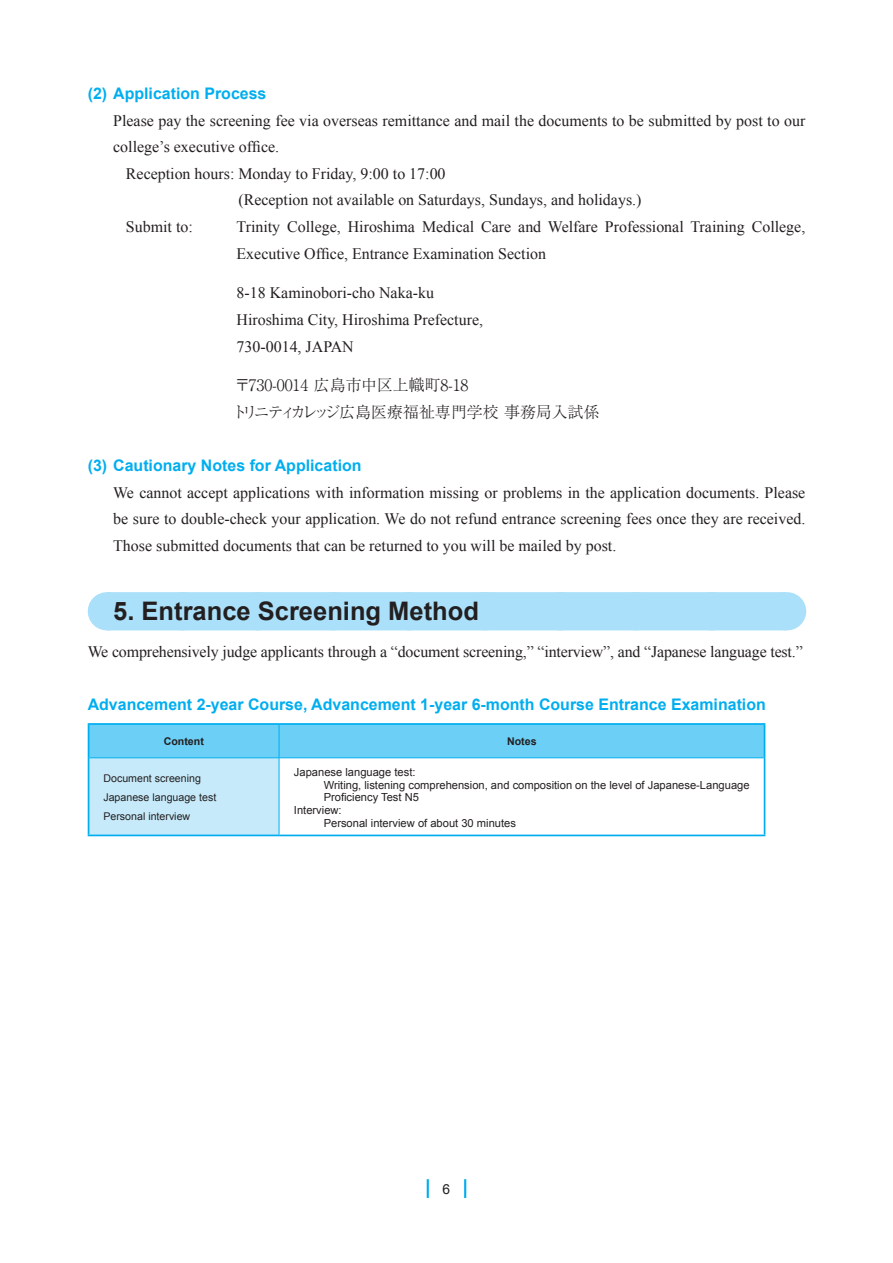
<style>
.page{position:relative;width:893px;height:1263px;background:#fff}
.page>*{position:absolute;margin:0;border:0;box-sizing:border-box;transform-origin:0 0}
.t1{font:700 25.5px "Arial";color:#231f20}
.t2{font:15.9px/26.5px "Times New Roman";color:#231f20}
.t3{font:700 15.9px "Arial";color:#00aeef}
.t4{font:300 15.9px/26.5px "Ryumin Pr 6 N";color:#231f20}
.t5{font:13.8px "Arial";color:#231f20}
.t6{font:11.1px "Arial";color:#231f20}
.t7{font:10.65px/19.2px "Arial";color:#231f20}
.t8{font:700 10.65px "Arial";color:#231f20}
</style>
<div class="page">
<svg style="left:427px;top:1179px;width:2px;height:19px"></svg>
<svg style="left:464px;top:1179px;width:2px;height:19px"></svg>
<div style="left:107px;top:592px;width:679px;height:38px;background:#aae0f9"></div>
<svg style="left:187px;top:592px;width:561px;height:1px"></svg>
<hr style="left:786px;top:592px;width:1px;height:38px;background:#aae0f9">
<div style="left:89px;top:725px;width:675px;height:32px;background:#6bcff6"></div>
<div style="left:89px;top:758px;width:190px;height:77px;background:#c6eafa"></div>
<hr style="left:88px;top:723px;width:191px;height:2px;background:#00aeef">
<hr style="left:88px;top:725px;width:1px;height:33px;background:#00aeef">
<hr style="left:279px;top:723px;width:486px;height:2px;background:#00aeef">
<hr style="left:764px;top:725px;width:1px;height:33px;background:#00aeef">
<hr style="left:88px;top:758px;width:1px;height:76px;background:#00aeef">
<hr style="left:764px;top:758px;width:1px;height:76px;background:#00aeef">
<hr style="left:88px;top:834px;width:191px;height:2px;background:#00aeef">
<hr style="left:279px;top:834px;width:486px;height:2px;background:#00aeef">
<hr style="left:279px;top:725px;width:1px;height:32px;background:#00aeef">
<hr style="left:89px;top:757px;width:190px;height:1px;background:#00aeef">
<hr style="left:279px;top:757px;width:485px;height:1px;background:#00aeef">
<hr style="left:279px;top:758px;width:1px;height:76px;background:#00aeef">
<p class="t3" style="left:88px;top:83px;width:180px">(2) Application Process</p>
<p class="t2" style="left:113px;top:107px;width:694px">Please pay the screening fee via overseas remittance and mail the documents to be submitted by post to our</p>
<p class="t2" style="left:113px;top:133px;width:168px">college’s executive office.</p>
<p class="t2" style="left:126px;top:160px;width:321px">Reception hours: Monday to Friday, 9:00 to 17:00</p>
<p class="t2" style="left:238px;top:187px;width:405px">(Reception not available on Saturdays, Sundays, and holidays.)</p>
<p class="t2" style="left:126px;top:213px;width:68px">Submit to:</p>
<p class="t2" style="left:237px;top:213px;width:570px">Trinity College, Hiroshima Medical Care and Welfare Professional Training College,<br>Executive Office, Entrance Examination Section</p>
<p class="t2" style="left:237px;top:280px;width:248px">8-18 Kaminobori-cho Naka-ku<br>Hiroshima City, Hiroshima Prefecture,<br>730-0014, JAPAN</p>
<p class="t4" style="left:232px;top:371px;width:369px">〒730-0014 広島市中区上幟町8-18<br>トリニティカレッジ広島医療福祉専門学校 事務局入試係</p>
<p class="t3" style="left:88px;top:455px;width:275px">(3) Cautionary Notes for Application</p>
<p class="t2" style="left:113px;top:479px;width:694px;text-align:justify">We cannot accept applications with information missing or problems in the application documents. Please be sure to double-check your application. We do not refund entrance screening fees once they are received.<br>Those submitted documents that can be returned to you will be mailed by post.</p>
<h1 class="t1" style="left:113px;top:594px;width:367px">5. Entrance Screening Method</h1>
<p class="t2" style="left:88px;top:638px;width:717px">We comprehensively judge applicants through a “document screening,” “interview”, and “Japanese language test.”</p>
<p class="t3" style="left:88px;top:694px;width:680px">Advancement 2-year Course, Advancement 1-year 6-month Course Entrance Examination</p>
<p class="t8" style="left:164px;top:735px;width:42px">Content</p>
<p class="t8" style="left:507px;top:735px;width:31px">Notes</p>
<p class="t7" style="left:103px;top:769px;width:114px">Document screening<br>Japanese language test<br>Personal interview</p>
<p class="t6" style="left:294px;top:765px;width:123px">Japanese language test:</p>
<p class="t6" style="left:324px;top:777px;width:427px">Writing, listening comprehension, and composition on the level of Japanese-Language</p>
<p class="t6" style="left:324px;top:790px;width:97px">Proficiency Test N5</p>
<p class="t6" style="left:294px;top:803px;width:49px">Interview:</p>
<p class="t6" style="left:324px;top:816px;width:194px">Personal interview of about 30 minutes</p>
<p class="t5" style="left:443px;top:1179px;width:9px">6</p>
</div>
